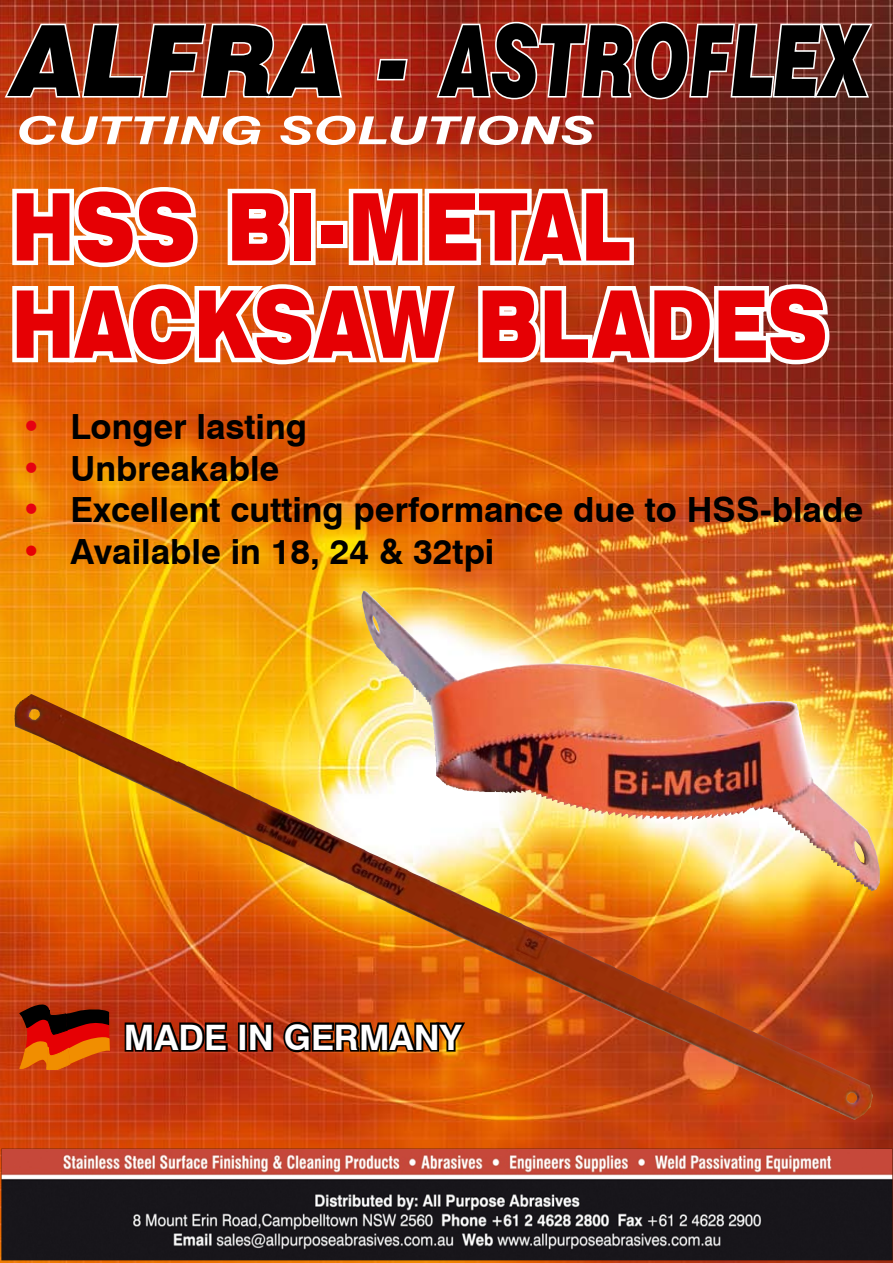
<style>
.page{position:relative;width:893px;height:1263px;background:#fff}
.page>*{position:absolute;margin:0;border:0;box-sizing:border-box;transform-origin:0 0}
.t1{font:italic 900 98.4px "Swiss 721 BT";color:#000}
.t2{font:900 expanded 93.15px/97.2px "Swiss 721 BT";letter-spacing:.03em;color:#e60004;scale:.64 1}
.t3{font:italic 700 38.55px "Swiss 721 BT";color:#fff;scale:1.44 1}
.t4{font:700 35.1px "Swiss 721 BT";color:#fff}
.t5{font:700 34.65px "Swiss 721 BT";color:#000}
.s1{color:#e60012}
.s2{color:#e60004}
</style>
<div class="page">
<img style="left:0;top:0;width:893px;height:1263px">
<svg style="left:19px;top:1004px;width:12px;height:65px"></svg>
<img style="left:2px;top:0;width:873px;height:394px">
<img style="left:873px;top:704px;width:7px;height:187px">
<img style="left:31px;top:694px;width:842px;height:426px">
<img style="left:1px;top:1148px;width:892px;height:113px">
<h1 class="t1" style="left:13px;top:1px;width:857px">ALFRA - ASTROFLEX</h1>
<p class="t3" style="left:17px;top:107px;width:401px">CUTTING SOLUTIONS</p>
<h2 class="t2" style="left:12px;top:178px;width:1268px">HSS BI-METAL<br>HACKSAW BLADES</h2>
<p class="t5" style="left:21px;top:405px;width:287px"><span class="s1">•</span> Longer lasting</p>
<p class="t5" style="left:21px;top:447px;width:260px"><span class="s1">•</span> Unbreakable</p>
<p class="t5" style="left:21px;top:489px;width:843px"><span class="s1">•</span> Excellent cutting performance due to HSS-blade</p>
<p class="t5" style="left:21px;top:530px;width:475px"><span class="s2">•</span> Available in 18, 24 &amp; 32tpi</p>
<p class="t4" style="left:124px;top:1016px;width:339px">Made in Germany</p>
</div>
